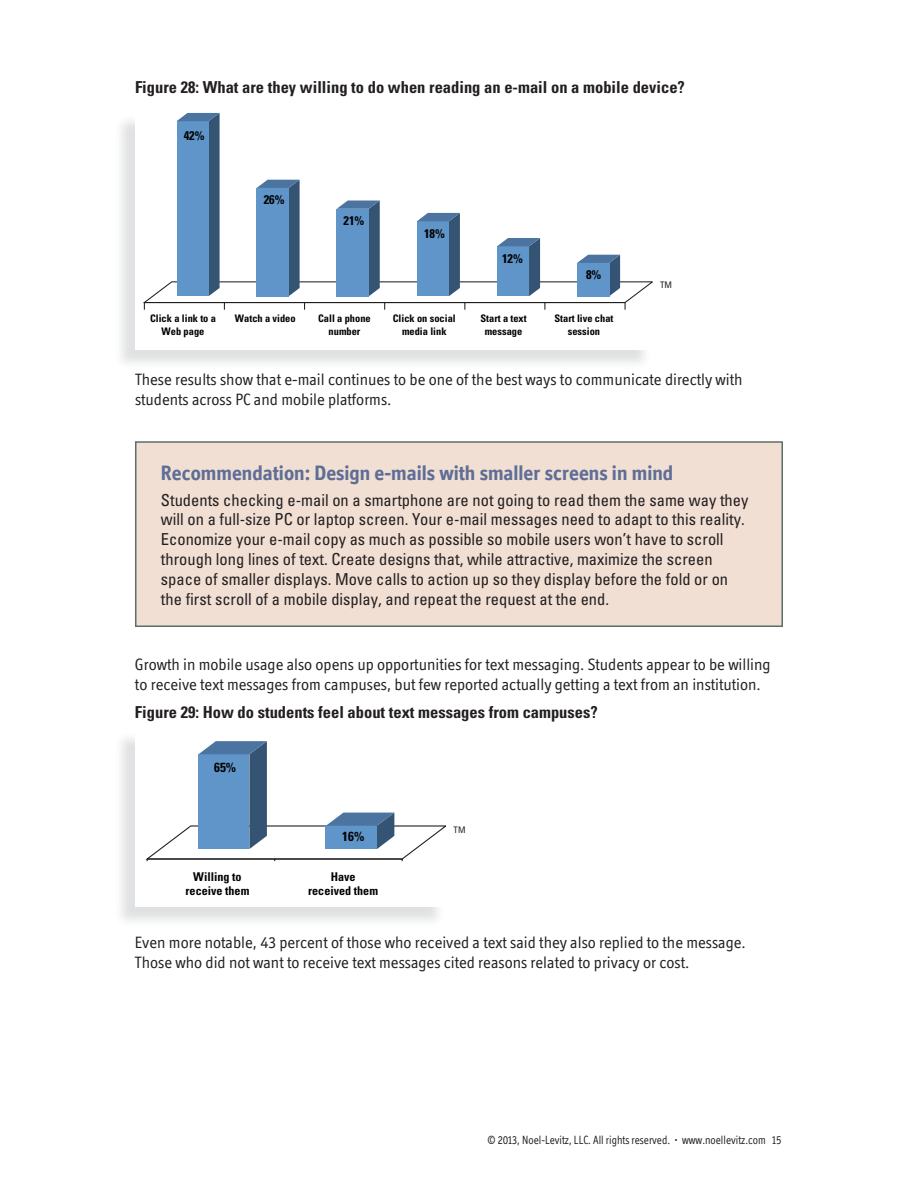
<style>
.page{position:relative;width:918px;height:1188px;background:#fff}
.page>*{position:absolute;margin:0;border:0;box-sizing:border-box;transform-origin:0 0}
.t1{font:700 21px "Officina Display ITC";color:#5e6e96}
.t2{font:16.5px/19.8px "Officina Display ITC";color:#231f20}
.t3{font:condensed 16.5px/19.8px "Univers";color:#231f20}
.t4{font:700 condensed 16.5px "Univers";color:#231f20}
.t5{font:700 condensed 13.2px "Univers";color:#010202}
.t6{font:700 condensed 12.6px "Univers";color:#010202}
.t7{font:700 condensed 12.15px/14.5px "Univers";color:#010202;text-align:center}
.t8{font:12px "Officina Display ITC";color:#231f20;scale:.9 1}
.t9{font:700 condensed 10.35px/12.5px "Univers";color:#010202;text-align:center}
.t10{font:condensed 9px "Univers";color:#231f20}
</style>
<div class="page">
<svg style="left:143px;top:113px;width:510px;height:197px"></svg>
<div style="left:135px;top:441px;width:648px;height:186px;background:#f1dfd3"></div>
<svg style="left:145px;top:741px;width:301px;height:120px"></svg>
<p class="t4" style="left:135px;top:81px;width:551px">Figure 28: What are they willing to do when reading an e-mail on a mobile device?</p>
<p class="t6" style="left:184px;top:131px;width:22px">42%</p>
<p class="t6" style="left:264px;top:195px;width:22px">26%</p>
<p class="t6" style="left:344px;top:216px;width:22px">21%</p>
<p class="t6" style="left:424px;top:228px;width:22px">18%</p>
<p class="t6" style="left:502px;top:254px;width:22px">12%</p>
<p class="t6" style="left:586px;top:270px;width:17px">8%</p>
<p class="t9" style="left:150px;top:313px;width:67px">Click a link to a<br>Web page</p>
<p class="t9" style="left:235px;top:313px;width:62px">Watch a video</p>
<p class="t9" style="left:318px;top:313px;width:54px">Call a phone number</p>
<p class="t9" style="left:393px;top:313px;width:65px">Click on social media link</p>
<p class="t9" style="left:480px;top:313px;width:48px">Start a text message</p>
<p class="t9" style="left:555px;top:313px;width:60px">Start live chat session</p>
<p class="t10" style="left:660px;top:281px;width:13px">TM</p>
<p class="t2" style="left:135px;top:372px;width:609px">These results show that e-mail continues to be one of the best ways to communicate directly with students across PC and mobile platforms.</p>
<p class="t1" style="left:161px;top:465px;width:514px">Recommendation: Design e-mails with smaller screens in mind</p>
<p class="t3" style="left:161px;top:491px;width:589px">Students checking e-mail on a smartphone are not going to read them the same way they will on a full-size PC or laptop screen. Your e-mail messages need to adapt to this reality.<br>Economize your e-mail copy as much as possible so mobile users won’t have to scroll through long lines of text. Create designs that, while attractive, maximize the screen space of smaller displays. Move calls to action up so they display before the fold or on the first scroll of a mobile display, and repeat the request at the end.</p>
<p class="t2" style="left:135px;top:656px;width:637px">Growth in mobile usage also opens up opportunities for text messaging. Students appear to be willing to receive text messages from campuses, but few reported actually getting a text from an institution.</p>
<p class="t4" style="left:135px;top:706px;width:464px">Figure 29: How do students feel about text messages from campuses?</p>
<p class="t5" style="left:214px;top:762px;width:23px">65%</p>
<p class="t5" style="left:342px;top:832px;width:23px">16%</p>
<p class="t7" style="left:186px;top:870px;width:65px">Willing to receive them</p>
<p class="t7" style="left:308px;top:870px;width:71px">Have received them</p>
<p class="t10" style="left:454px;top:826px;width:13px">TM</p>
<p class="t2" style="left:135px;top:934px;width:612px">Even more notable, 43 percent of those who received a text said they also replied to the message.<br>Those who did not want to receive text messages cited reasons related to privacy or cost.</p>
<p class="t8" style="left:488px;top:1135px;width:328px">© 2013, Noel-Levitz, LLC. All rights reserved. • www.noellevitz.com 15</p>
</div>
